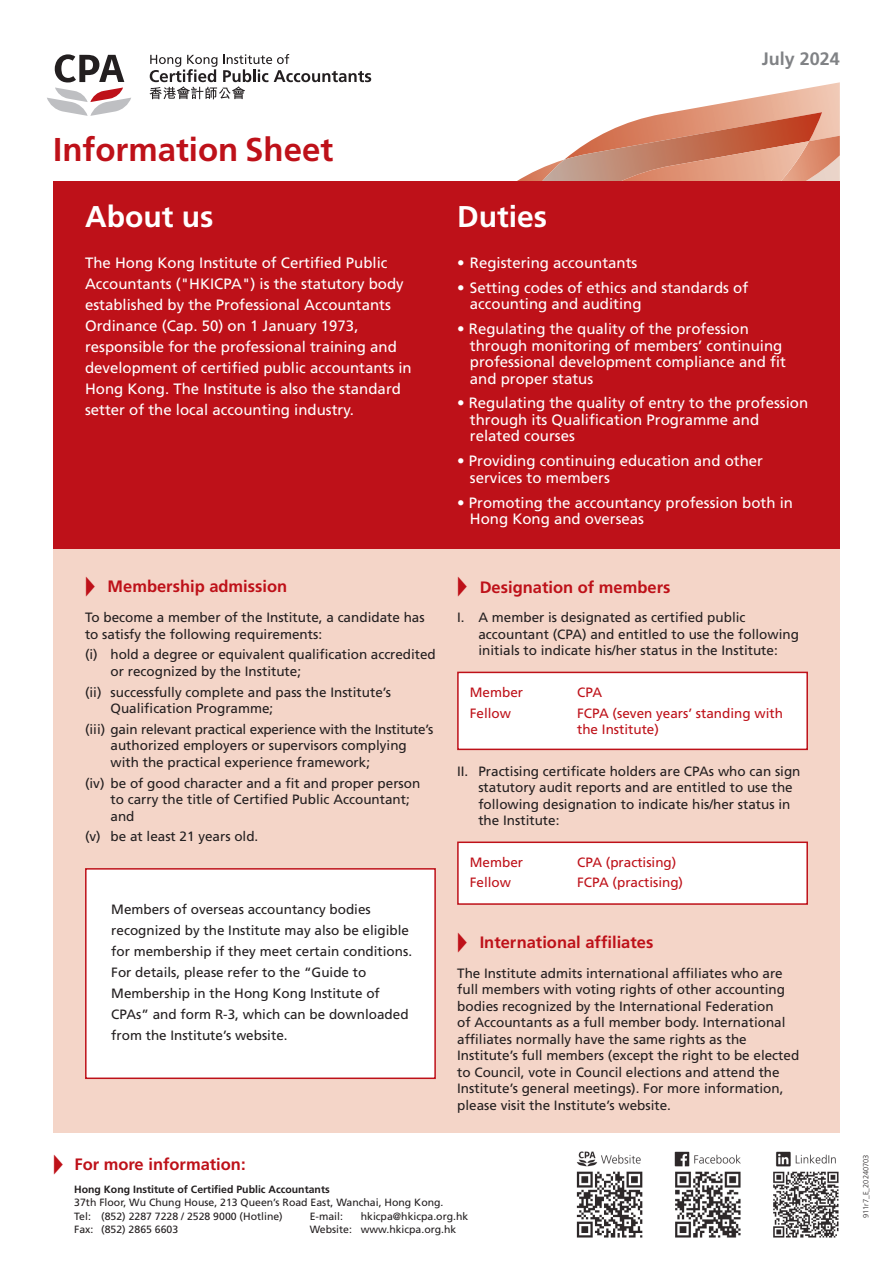
<style>
.page{position:relative;width:893px;height:1263px;background:#fff}
.page>*{position:absolute;margin:0;border:0;box-sizing:border-box;transform-origin:0 0}
.t1{font:700 33px "Frutiger";color:#be1119}
.t2{font:700 30px "Frutiger";color:#fff}
.t3{font:700 18px "Frutiger";color:#808285}
.t4{font:700 16.5px "Frutiger";color:#be1119}
.t5{font:15px/16.5px "Frutiger";color:#fff}
.t6{font:13.5px/16.5px "Frutiger";color:#231f20}
.t7{font:13.5px/16.5px "Frutiger";color:#be1119}
.t8{font:10.5px/13.5px "Frutiger";color:#231f20}
.t9{font:700 10.5px "Frutiger";color:#231f20}
.t10{font:300 7.5px "Frutiger";color:#231f20}
</style>
<div class="page">
<svg style="left:517px;top:82px;width:323px;height:99px"></svg>
<div style="left:53px;top:512px;width:787px;height:621px;background:#f4d5c8"></div>
<div style="left:53px;top:181px;width:787px;height:368px;background:#be1119"></div>
<div style="left:85px;top:868px;width:351px;height:211px;background:#fff;border:2px solid #be1119"></div>
<div style="left:457px;top:672px;width:351px;height:78px;background:#fff;border:2px solid #be1119"></div>
<div style="left:457px;top:841px;width:351px;height:64px;background:#fff;border:2px solid #be1119"></div>
<img style="left:576px;top:1151px;width:263px;height:87px">
<svg style="left:150px;top:54px;width:221px;height:45px"></svg>
<svg style="left:47px;top:54px;width:84px;height:62px"></svg>
<h3 class="t3" style="left:762px;top:48px;width:80px">July 2024</h3>
<h1 class="t1" style="left:53px;top:130px;width:282px">Information Sheet</h1>
<h2 class="t2" style="left:85px;top:199px;width:130px">About us</h2>
<p class="t5" style="left:85px;top:252px;width:328px;line-height:21px">The Hong Kong Institute of Certified Public Accountants ("HKICPA") is the statutory body established by the Professional Accountants Ordinance (Cap. 50) on 1 January 1973, responsible for the professional training and development of certified public accountants in Hong Kong. The Institute is also the standard setter of the local accounting industry.</p>
<p class="t4" style="left:85px;top:577px;width:204px">◆ Membership admission</p>
<p class="t6" style="left:85px;top:609px;width:341px">To become a member of the Institute, a candidate has to satisfy the following requirements:</p>
<p class="t6" style="left:111px;top:646px;width:327px;text-indent:-26px">(i) hold a degree or equivalent qualification accredited or recognized by the Institute;</p>
<p class="t6" style="left:111px;top:684px;width:282px;text-indent:-26px">(ii) successfully complete and pass the Institute’s<br>Qualification Programme;</p>
<p class="t6" style="left:111px;top:721px;width:324px;text-indent:-26px">(iii) gain relevant practical experience with the Institute’s authorized employers or supervisors complying with the practical experience framework;</p>
<p class="t6" style="left:111px;top:775px;width:311px;text-indent:-26px">(iv) be of good character and a fit and proper person to carry the title of Certified Public Accountant; and</p>
<p class="t6" style="left:85px;top:828px;width:175px">(v) be at least 21 years old.</p>
<p class="t6" style="left:111px;top:899px;width:302px;line-height:21px">Members of overseas accountancy bodies recognized by the Institute may also be eligible for membership if they meet certain conditions.<br>For details, please refer to the “Guide to Membership in the Hong Kong Institute of CPAs” and form R-3, which can be downloaded from the Institute’s website.</p>
<p class="t4" style="left:53px;top:1154px;width:194px">◆ For more information:</p>
<h2 class="t2" style="left:457px;top:199px;width:91px">Duties</h2>
<p class="t5" style="left:457px;top:254px;width:182px">• Registering accountants</p>
<p class="t5" style="left:470px;top:279px;width:280px;text-indent:-13px">• Setting codes of ethics and standards of accounting and auditing</p>
<p class="t5" style="left:470px;top:321px;width:317px;text-indent:-13px">• Regulating the quality of the profession through monitoring of members’ continuing professional development compliance and fit and proper status</p>
<p class="t5" style="left:470px;top:395px;width:340px;text-indent:-13px">• Regulating the quality of entry to the profession through its Qualification Programme and related courses</p>
<p class="t5" style="left:470px;top:453px;width:295px;text-indent:-13px">• Providing continuing education and other services to members</p>
<p class="t5" style="left:470px;top:494px;width:325px;text-indent:-13px">• Promoting the accountancy profession both in<br>Hong Kong and overseas</p>
<p class="t4" style="left:457px;top:577px;width:215px">◆ Designation of members</p>
<p class="t6" style="left:478px;top:609px;width:322px;text-indent:-21px">I. A member is designated as certified public accountant (CPA) and entitled to use the following initials to indicate his/her status in the Institute:</p>
<p class="t7" style="left:470px;top:684px;width:55px">Member</p>
<p class="t7" style="left:577px;top:684px;width:27px">CPA</p>
<p class="t7" style="left:470px;top:705px;width:43px">Fellow</p>
<p class="t7" style="left:577px;top:705px;width:207px">FCPA (seven years’ standing with the Institute)</p>
<p class="t6" style="left:478px;top:763px;width:324px;text-indent:-21px">II. Practising certificate holders are CPAs who can sign statutory audit reports and are entitled to use the following designation to indicate his/her status in the Institute:</p>
<p class="t7" style="left:470px;top:854px;width:55px">Member</p>
<p class="t7" style="left:577px;top:854px;width:101px">CPA (practising)</p>
<p class="t7" style="left:470px;top:874px;width:43px">Fellow</p>
<p class="t7" style="left:577px;top:874px;width:108px">FCPA (practising)</p>
<p class="t4" style="left:457px;top:932px;width:198px">◆ International affiliates</p>
<p class="t6" style="left:457px;top:965px;width:344px">The Institute admits international affiliates who are full members with voting rights of other accounting bodies recognized by the International Federation<br>of Accountants as a full member body. International affiliates normally have the same rights as the Institute’s full members (except the right to be elected to Council, vote in Council elections and attend the Institute’s general meetings). For more information, please visit the Institute’s website.</p>
<p class="t9" style="left:74px;top:1183px;width:257px">Hong Kong Institute of Certified Public Accountants</p>
<p class="t8" style="left:74px;top:1196px;width:371px">37th Floor, Wu Chung House, 213 Queen’s Road East, Wanchai, Hong Kong.<br>Tel: (852) 2287 7228 / 2528 9000 (Hotline)</p>
<p class="t8" style="left:310px;top:1209px;width:35px">E-mail:</p>
<p class="t8" style="left:361px;top:1209px;width:109px">hkicpa@hkicpa.org.hk</p>
<p class="t8" style="left:74px;top:1223px;width:106px">Fax: (852) 2865 6603</p>
<p class="t8" style="left:310px;top:1223px;width:148px">Website: www.hkicpa.org.hk</p>
<p class="t10" style="left:861px;top:1218px;width:65px;rotate:-90deg">911r7_E_20240703</p>
</div>
